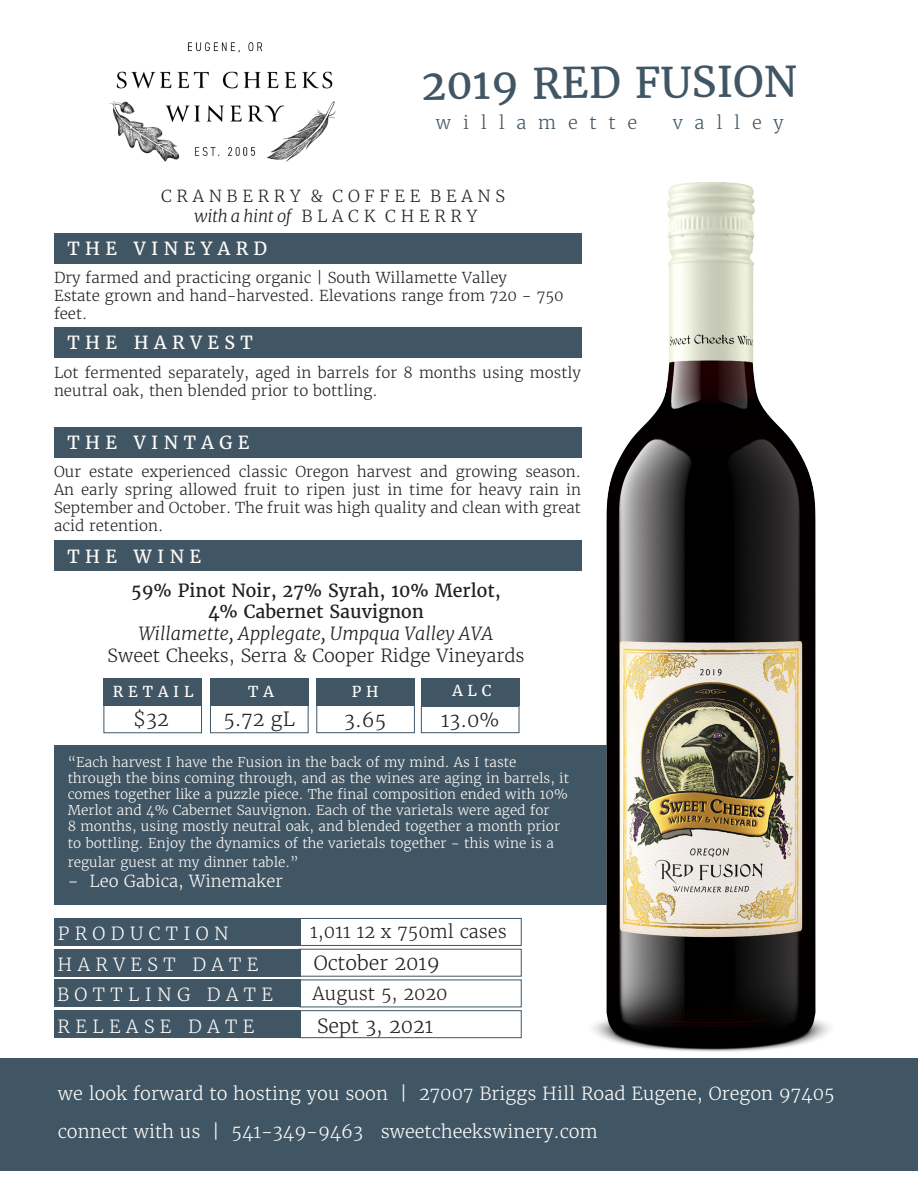
<style>
.page{position:relative;width:918px;height:1188px;background:#fff}
.page>*{position:absolute;margin:0;border:0;box-sizing:border-box;transform-origin:0 0}
.t1{font:42px "Merriweather";letter-spacing:-.01em;color:#415665}
.t2{font:300 19.5px "Merriweather";color:#231f20}
.t3{font:300 18px "Merriweather";color:#fefcf9}
.t4{font:300 18px "Merriweather";color:#231f20}
.t5{font:18px "Merriweather";color:#231f20}
.t6{font:300 18px "Merriweather";letter-spacing:.3em;color:#fefcf9}
.t7{font:18px "Merriweather";letter-spacing:.3em;color:#fefcf9}
.t8{font:italic 300 18px "Merriweather";color:#231f20}
.t9{font:300 18px "Merriweather";color:#415665}
.t10{font:italic 300 16.5px "Merriweather";letter-spacing:-.02em;color:#231f20}
.t11{font:300 16.5px "Merriweather";color:#231f20}
.t12{font:300 16.5px "Merriweather";color:#fefcf9}
.t13{font:300 15px/18px "Merriweather";color:#231f20}
.t14{font:15px "Merriweather";color:#fefcf9}
.t15{font:300 13.5px/16.2px "Merriweather";color:#fefcf9}
.s1{font-style:normal}
</style>
<div class="page">
<div style="left:54px;top:745px;width:557px;height:160px;background:#415665"></div>
<div style="left:54px;top:233px;width:527px;height:30px;background:#415665"></div>
<div style="left:54px;top:327px;width:527px;height:30px;background:#415665"></div>
<div style="left:54px;top:427px;width:527px;height:30px;background:#415665"></div>
<div style="left:54px;top:540px;width:527px;height:31px;background:#415665"></div>
<div style="left:0;top:1058px;width:918px;height:113px;background:#415665"></div>
<div style="left:421px;top:706px;width:98px;height:27px;border:1px solid #415665"></div>
<div style="left:316px;top:705px;width:99px;height:28px;border:1px solid #415665"></div>
<div style="left:104px;top:678px;width:98px;height:28px;background:#415665"></div>
<div style="left:210px;top:678px;width:98px;height:28px;background:#415665"></div>
<div style="left:316px;top:678px;width:99px;height:28px;background:#415665"></div>
<div style="left:421px;top:678px;width:98px;height:28px;background:#415665"></div>
<div style="left:54px;top:918px;width:246px;height:28px;background:#415665"></div>
<div style="left:54px;top:949px;width:246px;height:28px;background:#415665"></div>
<div style="left:54px;top:980px;width:246px;height:27px;background:#415665"></div>
<div style="left:54px;top:1010px;width:246px;height:28px;background:#415665"></div>
<div style="left:104px;top:705px;width:98px;height:28px;border:1px solid #415665"></div>
<div style="left:210px;top:705px;width:98px;height:28px;border:1px solid #415665"></div>
<div style="left:300px;top:918px;width:222px;height:28px;border:1px solid #415665"></div>
<div style="left:299px;top:949px;width:223px;height:28px;border:1px solid #415665"></div>
<div style="left:299px;top:1010px;width:223px;height:28px;border:1px solid #415665"></div>
<img style="left:108px;top:42px;width:228px;height:120px">
<img style="left:550px;top:182px;width:280px;height:870px">
<p class="t1" style="left:421px;top:57px;width:378px">2019 RED FUSION</p>
<p class="t9" style="left:436px;top:112px;width:203px">w i l l a m e t t e</p>
<p class="t9" style="left:673px;top:112px;width:113px">v a l l e y</p>
<p class="t11" style="left:161px;top:186px;width:345px">C R A N B E R R Y &amp; C O F F E E B E A N S</p>
<p class="t10" style="left:194px;top:206px;width:285px">with a hint of <span class="s1">B L A C K C H E R R Y</span></p>
<p class="t7" style="left:68px;top:238px;width:201px">THE VINEYARD</p>
<p class="t13" style="left:54px;top:268px;width:455px">Dry farmed and practicing organic | South Willamette Valley</p>
<p class="t13" style="left:54px;top:286px;width:511px">Estate grown and hand-harvested. Elevations range from 720 - 750 feet.</p>
<p class="t7" style="left:68px;top:332px;width:187px">THE HARVEST</p>
<p class="t13" style="left:54px;top:364px;width:529px">Lot fermented separately, aged in barrels for 8 months using mostly neutral oak, then blended prior to bottling.</p>
<p class="t7" style="left:68px;top:432px;width:184px">THE VINTAGE</p>
<p class="t13" style="left:54px;top:462px;width:529px;text-align:justify">Our estate experienced classic Oregon harvest and growing season.<br>An early spring allowed fruit to ripen just in time for heavy rain in September and October. The fruit was high quality and clean with great acid retention.</p>
<p class="t7" style="left:68px;top:545px;width:135px">THE WINE</p>
<p class="t5" style="left:131px;top:579px;width:371px">59% Pinot Noir, 27% Syrah, 10% Merlot,</p>
<p class="t5" style="left:208px;top:601px;width:218px">4% Cabernet Sauvignon</p>
<p class="t8" style="left:139px;top:622px;width:356px">Willamette, Applegate, Umpqua Valley AVA</p>
<p class="t4" style="left:107px;top:644px;width:419px">Sweet Cheeks, Serra &amp; Cooper Ridge Vineyards</p>
<p class="t14" style="left:113px;top:682px;width:82px">R E T A I L</p>
<p class="t2" style="left:133px;top:707px;width:37px">$32</p>
<p class="t14" style="left:248px;top:682px;width:27px">T A</p>
<p class="t2" style="left:224px;top:707px;width:73px">5.72 gL</p>
<p class="t14" style="left:352px;top:682px;width:28px">P H</p>
<p class="t2" style="left:344px;top:708px;width:43px">3.65</p>
<p class="t14" style="left:452px;top:681px;width:41px">A L C</p>
<p class="t2" style="left:441px;top:707px;width:60px">13.0%</p>
<p class="t15" style="left:68px;top:754px;width:503px">“Each harvest I have the Fusion in the back of my mind. As I taste through the bins coming through, and as the wines are aging in barrels, it comes together like a puzzle piece. The final composition ended with 10% Merlot and 4% Cabernet Sauvignon. Each of the varietals were aged for<br>8 months, using mostly neutral oak, and blended together a month prior to bottling. Enjoy the dynamics of the varietals together - this wine is a</p>
<p class="t15" style="left:68px;top:855px;width:232px">regular guest at my dinner table.”</p>
<p class="t12" style="left:68px;top:871px;width:217px">- Leo Gabica, Winemaker</p>
<p class="t6" style="left:58px;top:922px;width:172px">PRODUCTION</p>
<p class="t4" style="left:310px;top:920px;width:198px">1,011 12 x 750ml cases</p>
<p class="t6" style="left:58px;top:953px;width:202px">HARVEST DATE</p>
<p class="t2" style="left:314px;top:951px;width:128px">October 2019</p>
<p class="t6" style="left:57px;top:983px;width:217px">BOTTLING DATE</p>
<p class="t6" style="left:58px;top:1015px;width:198px">RELEASE DATE</p>
<p class="t2" style="left:317px;top:1014px;width:117px">Sept 3, 2021</p>
<p class="t4" style="left:313px;top:983px;width:137px">August 5, 2020</p>
<p class="t3" style="left:58px;top:1083px;width:778px">we look forward to hosting you soon | 27007 Briggs Hill Road Eugene, Oregon 97405</p>
<p class="t3" style="left:58px;top:1120px;width:541px">connect with us | 541-349-9463 sweetcheekswinery.com</p>
</div>
